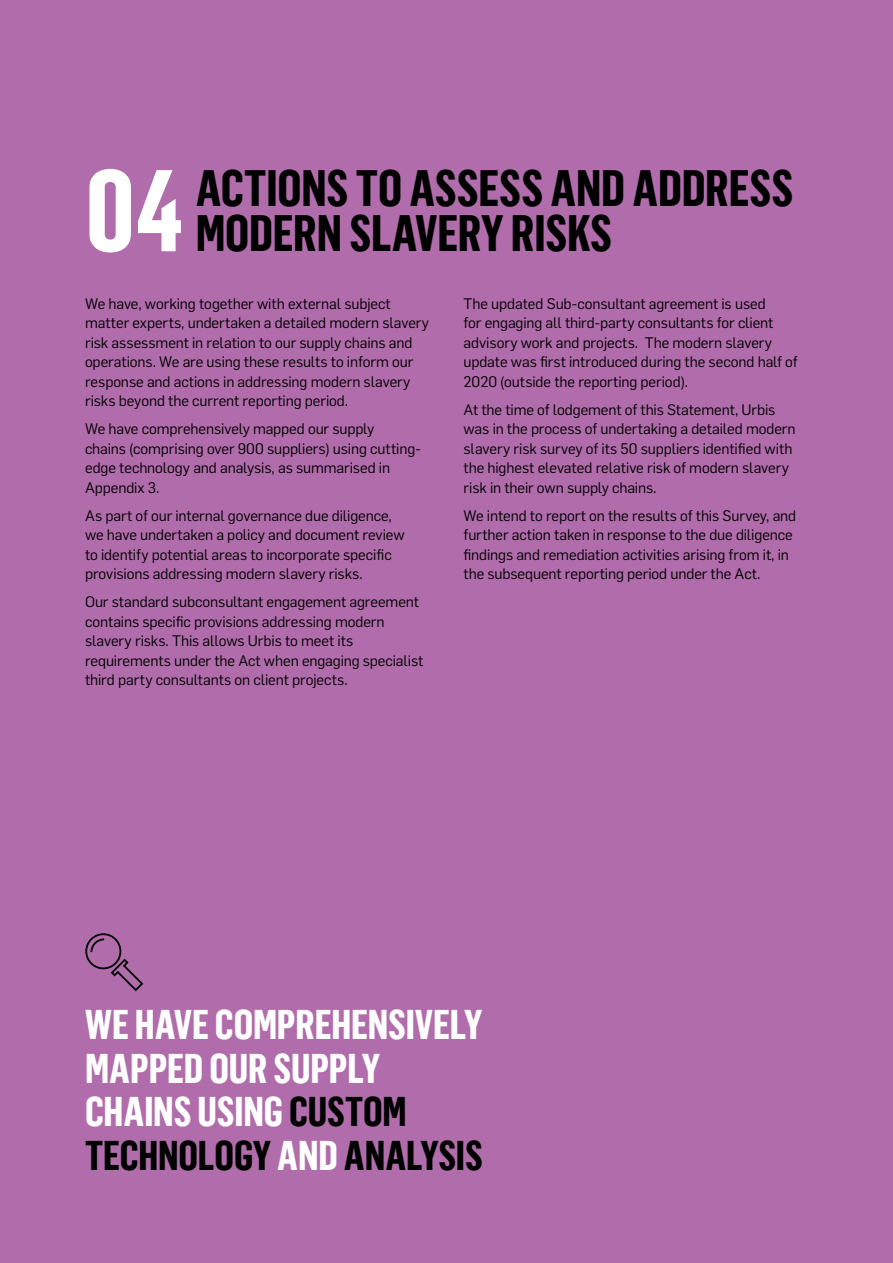
<style>
.page{position:relative;width:893px;height:1263px;background:#b16dab}
.page>*{position:absolute;margin:0;border:0;box-sizing:border-box;transform-origin:0 0}
.t1{font:700 113.85px "Flama Cond";color:#fff}
.t2{font:700 49.8px "Flama Cond";letter-spacing:-.005em;color:#000}
.t3{font:700 40.5px/43.5px "Flama Cond";letter-spacing:-.005em;color:#fff}
.t4{font:15px/19.5px "Flama";letter-spacing:-.005em;color:#000}
.s1{color:#000}
</style>
<div class="page">
<svg style="left:85px;top:933px;width:59px;height:59px"></svg>
<h1 class="t1" style="left:85px;top:145px;width:100px">04</h1>
<h2 class="t2" style="left:196px;top:159px;width:599px">ACTIONS TO ASSESS AND ADDRESS</h2>
<h2 class="t2" style="left:196px;top:205px;width:418px">MODERN SLAVERY RISKS</h2>
<p class="t4" style="left:85px;top:293px;width:346px">We have, working together with external subject matter experts, undertaken a detailed modern slavery risk assessment in relation to our supply chains and operations. We are using these results to inform our response and actions in addressing modern slavery risks beyond the current reporting period.</p>
<p class="t4" style="left:85px;top:418px;width:337px">We have comprehensively mapped our supply<br>chains (comprising over 900 suppliers) using cutting&shy;edge technology and analysis, as summarised in Appendix 3.</p>
<p class="t4" style="left:85px;top:505px;width:321px">As part of our internal governance due diligence, we have undertaken a policy and document review to identify potential areas to incorporate specific provisions addressing modern slavery risks.</p>
<p class="t4" style="left:85px;top:591px;width:340px">Our standard subconsultant engagement agreement contains specific provisions addressing modern slavery risks. This allows Urbis to meet its requirements under the Act when engaging specialist third party consultants on client projects.</p>
<p class="t4" style="left:463px;top:293px;width:336px">The updated Sub-consultant agreement is used<br>for engaging all third-party consultants for client advisory work and projects. The modern slavery update was first introduced during the second half of 2020 (outside the reporting period).</p>
<p class="t4" style="left:463px;top:399px;width:334px">At the time of lodgement of this Statement, Urbis was in the process of undertaking a detailed modern slavery risk survey of its 50 suppliers identified with the highest elevated relative risk of modern slavery risk in their own supply chains.</p>
<p class="t4" style="left:463px;top:505px;width:334px">We intend to report on the results of this Survey, and further action taken in response to the due diligence findings and remediation activities arising from it, in the subsequent reporting period under the Act.</p>
<h3 class="t3" style="left:85px;top:1002px;width:399px">WE HAVE COMPREHENSIVELY<br>MAPPED OUR SUPPLY<br>CHAINS USING <span class="s1">CUSTOM<br>TECHNOLOGY</span> AND <span class="s1">ANALYSIS</span></h3>
</div>
